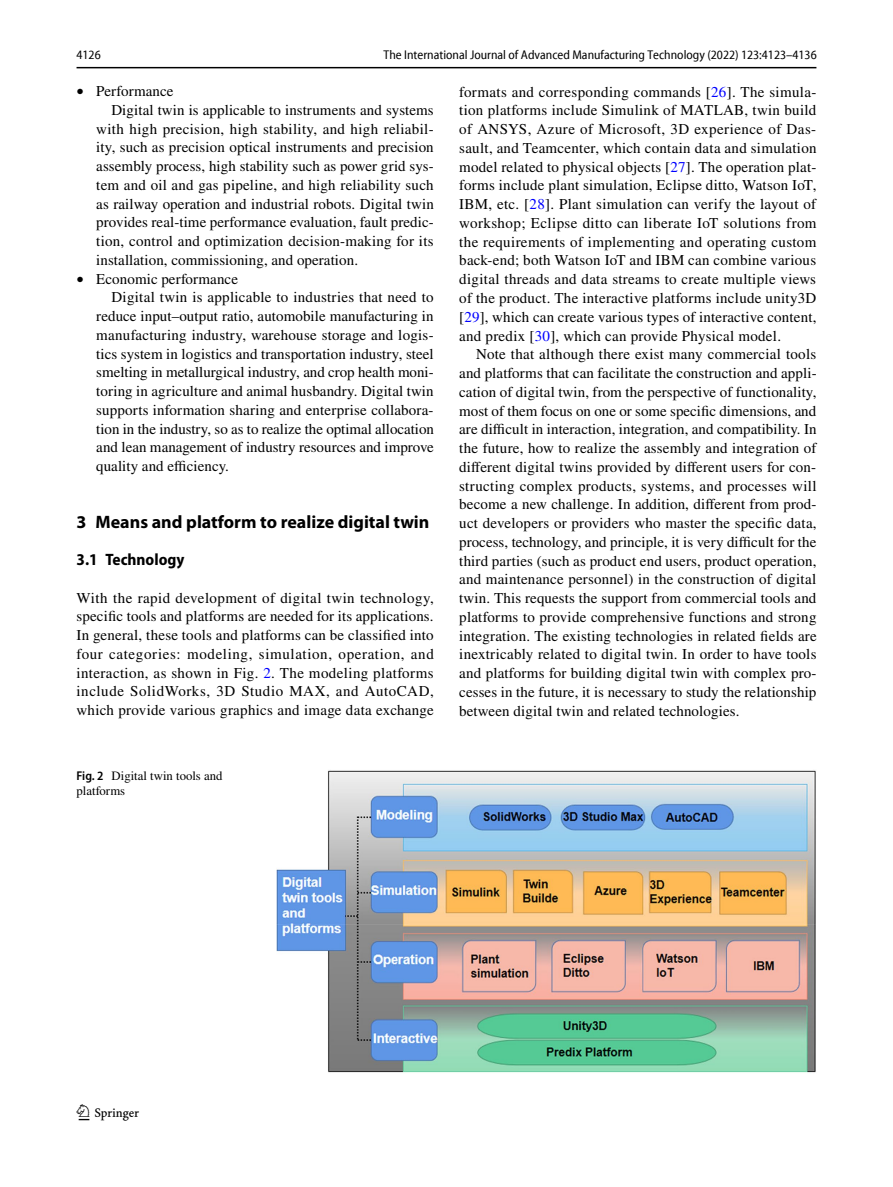
<style>
.page{position:relative;width:893px;height:1187px;background:#fff}
.page>*{position:absolute;margin:0;border:0;box-sizing:border-box;transform-origin:0 0}
.t1{font:22.5px "Springnew Regular 2";color:#000}
.t2{font:700 18px "Myriad Pro";color:#000}
.t3{font:700 semi-condensed 16.5px "Myriad Pro";color:#000}
.t4{font:15px/18.8px "STIX";letter-spacing:.005em;color:#000;text-align:justify}
.t5{font:semi-condensed 12.75px "Myriad Pro Unic";color:#000}
.t6{font:12.75px/15px "STIX";color:#000}
.s1{font-size:14.1px}
.s2{color:#00f}
.s3{font-family:"Myriad Pro";font-weight:600;font-stretch:semi-condensed}
</style>
<div class="page">
<hr style="left:77px;top:67px;width:739px;height:1px;background:#000">
<img style="left:276px;top:770px;width:540px;height:303px">
<p class="t5" style="left:77px;top:50px;width:26px">4126</p>
<p class="t5" style="left:384px;top:50px;width:435px">The International Journal of Advanced Manufacturing Technology (2022) 123:4123–4136</p>
<p class="t4" style="left:77px;top:83px;width:99px"><span class="s1">•</span> Performance</p>
<p class="t4" style="left:111px;top:101px;width:324px">Digital twin is applicable to instruments and systems</p>
<p class="t4" style="left:96px;top:120px;width:339px">with high precision, high stability, and high reliabil-</p>
<p class="t4" style="left:96px;top:139px;width:339px">ity, such as precision optical instruments and precision</p>
<p class="t4" style="left:96px;top:158px;width:339px">assembly process, high stability such as power grid sys-</p>
<p class="t4" style="left:96px;top:176px;width:339px">tem and oil and gas pipeline, and high reliability such</p>
<p class="t4" style="left:96px;top:195px;width:339px">as railway operation and industrial robots. Digital twin</p>
<p class="t4" style="left:96px;top:214px;width:339px">provides real-time performance evaluation, fault predic-</p>
<p class="t4" style="left:96px;top:233px;width:339px">tion, control and optimization decision-making for its</p>
<p class="t4" style="left:96px;top:251px;width:263px">installation, commissioning, and operation.</p>
<p class="t4" style="left:77px;top:270px;width:163px"><span class="s1">•</span> Economic performance</p>
<p class="t4" style="left:112px;top:289px;width:324px">Digital twin is applicable to industries that need to</p>
<p class="t4" style="left:96px;top:308px;width:339px">reduce input–output ratio, automobile manufacturing in</p>
<p class="t4" style="left:96px;top:326px;width:339px">manufacturing industry, warehouse storage and logis-</p>
<p class="t4" style="left:96px;top:345px;width:339px">tics system in logistics and transportation industry, steel</p>
<p class="t4" style="left:96px;top:364px;width:339px">smelting in metallurgical industry, and crop health moni-</p>
<p class="t4" style="left:96px;top:383px;width:339px">toring in agriculture and animal husbandry. Digital twin</p>
<p class="t4" style="left:96px;top:401px;width:339px">supports information sharing and enterprise collabora-</p>
<p class="t4" style="left:96px;top:420px;width:339px">tion in the industry, so as to realize the optimal allocation</p>
<p class="t4" style="left:96px;top:439px;width:339px">and lean management of industry resources and improve</p>
<p class="t4" style="left:96px;top:458px;width:134px">quality and efficiency.</p>
<p class="t2" style="left:77px;top:509px;width:354px">3 Means and platform to realize digital twin</p>
<p class="t3" style="left:77px;top:550px;width:109px">3.1 Technology</p>
<p class="t4" style="left:77px;top:589px;width:359px">With the rapid development of digital twin technology, specific tools and platforms are needed for its applications.<br>In general, these tools and platforms can be classified into four categories: modeling, simulation, operation, and interaction, as shown in Fig. <span class="s2">2</span>. The modeling platforms include SolidWorks, 3D Studio MAX, and AutoCAD, which provide various graphics and image data exchange</p>
<p class="t6" style="left:77px;top:768px;width:148px"><span class="s3">Fig. 2</span> Digital twin tools and platforms</p>
<p class="t4" style="left:459px;top:83px;width:359px">formats and corresponding commands [<span class="s2">26</span>]. The simula&shy;tion platforms include Simulink of MATLAB, twin build of ANSYS, Azure of Microsoft, 3D experience of Das&shy;sault, and Teamcenter, which contain data and simulation model related to physical objects [<span class="s2">27</span>]. The operation plat&shy;forms include plant simulation, Eclipse ditto, Watson IoT, IBM, etc. [<span class="s2">28</span>]. Plant simulation can verify the layout of workshop; Eclipse ditto can liberate IoT solutions from the requirements of implementing and operating custom back-end; both Watson IoT and IBM can combine various digital threads and data streams to create multiple views of the product. The interactive platforms include unity3D [<span class="s2">29</span>], which can create various types of interactive content, and predix [<span class="s2">30</span>], which can provide Physical model.</p>
<p class="t4" style="left:459px;top:346px;width:359px;text-indent:17px">Note that although there exist many commercial tools and platforms that can facilitate the construction and appli&shy;cation of digital twin, from the perspective of functionality, most of them focus on one or some specific dimensions, and are difficult in interaction, integration, and compatibility. In the future, how to realize the assembly and integration of different digital twins provided by different users for con&shy;structing complex products, systems, and processes will become a new challenge. In addition, different from prod&shy;uct developers or providers who master the specific data, process, technology, and principle, it is very difficult for the third parties (such as product end users, product operation, and maintenance personnel) in the construction of digital twin. This requests the support from commercial tools and platforms to provide comprehensive functions and strong integration. The existing technologies in related fields are inextricably related to digital twin. In order to have tools and platforms for building digital twin with complex pro&shy;cesses in the future, it is necessary to study the relationship between digital twin and related technologies.</p>
<h1 class="t1" style="left:79px;top:1104px;width:62px">1 3</h1>
</div>
